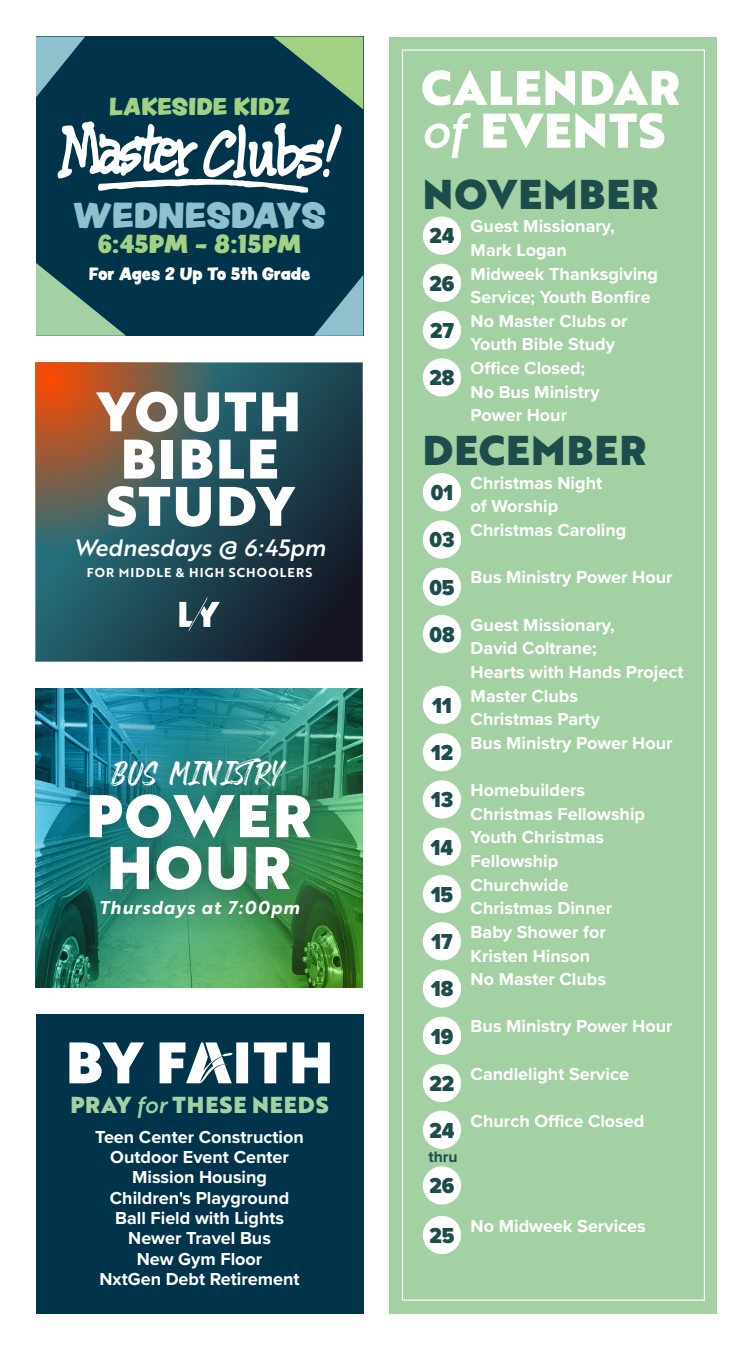
<style>
.page{position:relative;width:755px;height:1350px;background:#fff}
.page>*{position:absolute;margin:0;border:0;box-sizing:border-box;transform-origin:0 0}
.t1{font:58.5px/51.8px "Brother 1816 Black";letter-spacing:.04em;color:#fff;text-align:center}
.t2{font:54px/47.2px "Brother 1816 Black";letter-spacing:.04em;color:#fff}
.t3{font:49.5px "Vacations Brush";color:#fff}
.t4{font:40.5px "Brother 1816 Black";letter-spacing:.03em;color:#1d4d4b}
.t5{font:31.95px "Peachy Keen JF";color:#8ec0cd}
.t6{font:22.95px "Brother 1816 Medium Italic";color:#fff}
.t7{font:22.95px "Peachy Keen JF";color:#a3d183}
.t8{font:900 22.5px "Proxima Nova Cond";color:#1d4d4b}
.t9{font:22.5px "Brother 1816 Black";letter-spacing:.04em;color:#a3d1a4}
.t10{font:21.38px "Peachy Keen JF";color:#a3d183}
.t11{font:700 18px/23.6px "Proxima Nova";color:#fff}
.t12{font:18px "Brother 1816 Bold Italic";letter-spacing:.05em;color:#fff}
.t13{font:15.75px "Peachy Keen JF";color:#fff}
.t14{font:700 15.75px "Proxima Nova";color:#1d4d4b}
.t15{font:12.6px "Brother 1816 Bold";letter-spacing:.09em;color:#fff}
.s1{font-family:"Brother 1816 Medium Italic"}
</style>
<div class="page">
<div style="left:390px;top:37px;width:327px;height:1276px;background:#a3d1a4"></div>
<svg style="left:425px;top:113px;width:239px;height:45px"></svg>
<svg style="left:422px;top:70px;width:257px;height:36px"></svg>
<div style="left:423px;top:216px;width:38px;height:39px;background:#fff;border-radius:50%"></div>
<div style="left:423px;top:264px;width:38px;height:38px;background:#fff;border-radius:50%"></div>
<div style="left:423px;top:311px;width:38px;height:38px;background:#fff;border-radius:50%"></div>
<div style="left:423px;top:358px;width:38px;height:38px;background:#fff;border-radius:50%"></div>
<div style="left:423px;top:473px;width:38px;height:38px;background:#fff;border-radius:50%"></div>
<div style="left:423px;top:520px;width:38px;height:38px;background:#fff;border-radius:50%"></div>
<div style="left:423px;top:567px;width:38px;height:39px;background:#fff;border-radius:50%"></div>
<div style="left:423px;top:615px;width:38px;height:38px;background:#fff;border-radius:50%"></div>
<div style="left:423px;top:686px;width:38px;height:38px;background:#fff;border-radius:50%"></div>
<div style="left:423px;top:733px;width:38px;height:38px;background:#fff;border-radius:50%"></div>
<div style="left:423px;top:780px;width:38px;height:38px;background:#fff;border-radius:50%"></div>
<div style="left:423px;top:827px;width:38px;height:39px;background:#fff;border-radius:50%"></div>
<div style="left:423px;top:875px;width:38px;height:38px;background:#fff;border-radius:50%"></div>
<div style="left:423px;top:922px;width:38px;height:38px;background:#fff;border-radius:50%"></div>
<div style="left:423px;top:969px;width:38px;height:38px;background:#fff;border-radius:50%"></div>
<div style="left:423px;top:1016px;width:38px;height:39px;background:#fff;border-radius:50%"></div>
<div style="left:423px;top:1064px;width:38px;height:38px;background:#fff;border-radius:50%"></div>
<div style="left:423px;top:1110px;width:38px;height:38px;background:#fff;border-radius:50%"></div>
<div style="left:423px;top:1166px;width:38px;height:38px;background:#fff;border-radius:50%"></div>
<div style="left:423px;top:1215px;width:38px;height:39px;background:#fff;border-radius:50%"></div>
<img style="left:35px;top:688px;width:328px;height:299px">
<div style="left:67px;top:736px;width:265px;height:201px;background:#000;opacity:.3"></div>
<svg style="left:35px;top:362px;width:328px;height:299px;background:#1c404d"></svg>
<svg style="left:35px;top:362px;width:188px;height:189px;background:#665d4e"></svg>
<svg style="left:179px;top:596px;width:41px;height:35px"></svg>
<div style="left:36px;top:37px;width:327px;height:299px;background:#00344a"></div>
<svg style="left:58px;top:121px;width:284px;height:72px"></svg>
<svg style="left:36px;top:263px;width:90px;height:73px"></svg>
<svg style="left:274px;top:37px;width:89px;height:72px"></svg>
<svg style="left:314px;top:275px;width:49px;height:61px"></svg>
<svg style="left:36px;top:37px;width:49px;height:60px"></svg>
<div style="left:36px;top:1014px;width:327px;height:299px;background:#00344a"></div>
<svg style="left:69px;top:1042px;width:75px;height:41px"></svg>
<svg style="left:160px;top:1042px;width:170px;height:41px"></svg>
<p class="t10" style="left:109px;top:90px;width:182px">LAKESIDE KIDZ</p>
<h3 class="t5" style="left:73px;top:191px;width:254px">WEDNESDAYS</h3>
<p class="t7" style="left:98px;top:226px;width:205px">6:45PM - 8:15PM</p>
<p class="t13" style="left:89px;top:261px;width:223px">For Ages 2 Up To 5th Grade</p>
<h2 class="t2" style="left:98px;top:386px;width:204px">YOUTH<br>BIBLE<br>STUDY</h2>
<p class="t6" style="left:74px;top:530px;width:253px">Wednesdays @ 6:45pm</p>
<p class="t15" style="left:87px;top:562px;width:227px">FOR MIDDLE &amp; HIGH SCHOOLERS</p>
<h3 class="t3" style="left:111px;top:749px;width:177px">bus ministry</h3>
<h1 class="t1" style="left:86px;top:788px;width:227px">POWER<br>HOUR</h1>
<p class="t12" style="left:99px;top:893px;width:202px">Thursdays at 7:00pm</p>
<p class="t9" style="left:70px;top:1087px;width:260px">PRAY <span class="s1">for</span> THESE NEEDS</p>
<p class="t11" style="left:95px;top:1127px;width:210px;line-height:20.2px;text-align:center">Teen Center Construction<br>Outdoor Event Center<br>Mission Housing<br>Children's Playground<br>Ball Field with Lights<br>Newer Travel Bus<br>New Gym Floor<br>NxtGen Debt Retirement</p>
<h3 class="t4" style="left:423px;top:163px;width:237px">NOVEMBER</h3>
<p class="t8" style="left:429px;top:222px;width:27px">24</p>
<p class="t11" style="left:471px;top:215px;width:146px">Guest Missionary,<br>Mark Logan</p>
<p class="t8" style="left:429px;top:270px;width:26px">26</p>
<p class="t11" style="left:471px;top:262px;width:189px">Midweek Thanksgiving<br>Service; Youth Bonfire</p>
<p class="t8" style="left:430px;top:317px;width:25px">27</p>
<p class="t11" style="left:471px;top:310px;width:158px">No Master Clubs or<br>Youth Bible Study</p>
<p class="t8" style="left:429px;top:364px;width:27px">28</p>
<p class="t11" style="left:471px;top:357px;width:130px">Office Closed;<br>No Bus Ministry<br>Power Hour</p>
<h3 class="t4" style="left:423px;top:419px;width:225px">DECEMBER</h3>
<p class="t8" style="left:431px;top:479px;width:24px">01</p>
<p class="t11" style="left:471px;top:472px;width:133px">Christmas Night of Worship</p>
<p class="t8" style="left:429px;top:526px;width:27px">03</p>
<p class="t11" style="left:471px;top:519px;width:157px">Christmas Caroling</p>
<p class="t8" style="left:429px;top:573px;width:27px">05</p>
<p class="t11" style="left:471px;top:566px;width:203px">Bus Ministry Power Hour</p>
<p class="t8" style="left:429px;top:621px;width:27px">08</p>
<p class="t11" style="left:471px;top:613px;width:214px">Guest Missionary,<br>David Coltrane;<br>Hearts with Hands Project</p>
<p class="t8" style="left:432px;top:691px;width:21px">11</p>
<p class="t11" style="left:471px;top:684px;width:131px">Master Clubs<br>Christmas Party</p>
<p class="t8" style="left:431px;top:739px;width:24px">12</p>
<p class="t11" style="left:471px;top:731px;width:203px">Bus Ministry Power Hour</p>
<p class="t8" style="left:431px;top:786px;width:24px">13</p>
<p class="t11" style="left:471px;top:779px;width:176px">Homebuilders<br>Christmas Fellowship</p>
<p class="t8" style="left:431px;top:833px;width:24px">14</p>
<p class="t11" style="left:471px;top:826px;width:135px">Youth Christmas<br>Fellowship</p>
<p class="t8" style="left:431px;top:880px;width:24px">15</p>
<p class="t11" style="left:471px;top:873px;width:143px">Churchwide<br>Christmas Dinner</p>
<p class="t8" style="left:431px;top:928px;width:23px">17</p>
<p class="t11" style="left:471px;top:920px;width:137px">Baby Shower for<br>Kristen Hinson</p>
<p class="t8" style="left:431px;top:975px;width:24px">18</p>
<p class="t11" style="left:471px;top:968px;width:137px">No Master Clubs</p>
<p class="t8" style="left:431px;top:1022px;width:24px">19</p>
<p class="t8" style="left:430px;top:1069px;width:26px">22</p>
<p class="t8" style="left:429px;top:1116px;width:27px">24</p>
<p class="t14" style="left:428px;top:1147px;width:31px">thru</p>
<p class="t8" style="left:429px;top:1172px;width:26px">26</p>
<p class="t8" style="left:429px;top:1221px;width:27px">25</p>
<p class="t11" style="left:471px;top:1015px;width:203px">Bus Ministry Power Hour</p>
<p class="t11" style="left:471px;top:1062px;width:160px">Candlelight Service</p>
<p class="t11" style="left:471px;top:1109px;width:175px">Church Office Closed</p>
<p class="t11" style="left:471px;top:1214px;width:177px">No Midweek Services</p>
</div>
